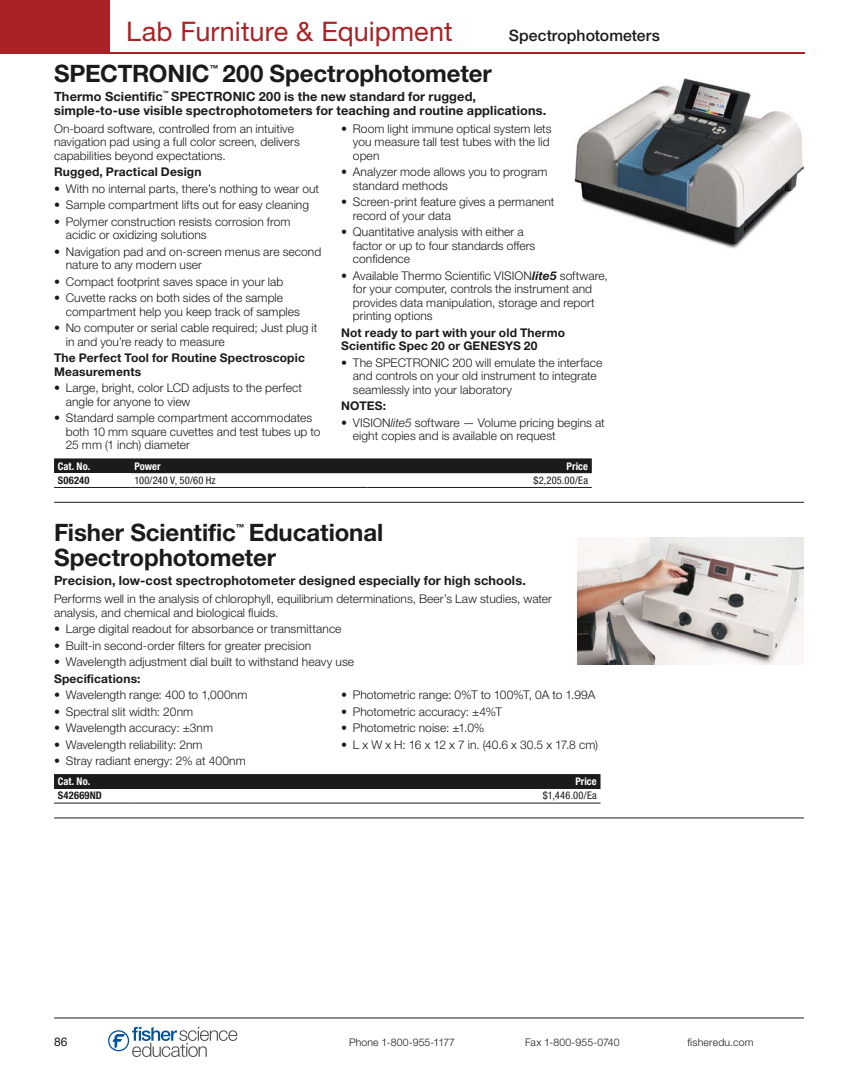
<style>
.page{position:relative;width:858px;height:1080px;background:#fff}
.page>*{position:absolute;margin:0;border:0;box-sizing:border-box;transform-origin:0 0}
.Page_Head_L_Dynamic{font:27px "Helvetica Neue LTW1 G";letter-spacing:.005em;color:#aa2126}
.Coupon_Header_P_Half_Width{font:700 24px/25.5px "Helvetica Neue LTW1 G";letter-spacing:-.005em;color:#1c1b1a}
.Page_Subhead_L{font:500 15.75px "Helvetica Neue LTW1 G";letter-spacing:.005em;color:#1c1b1a}
.Focus_Statement_P_half_width{font:700 12.75px/14.2px "Helvetica Neue LTW1 G";letter-spacing:.01em;color:#1c1b1a}
.Bullet_Text_P_Half_Width{font:300 12px/13.5px "Helvetica Neue LTW1 G";letter-spacing:.005em;color:#1c1b1a}
.Bullet_Text_P_Half_Width-2{font:700 12px/13.5px "Helvetica Neue LTW1 G";letter-spacing:.015em;color:#1c1b1a}
.t1{font:12px "Helvetica Neue LTW1 G";color:#1c1b1a}
.t2{font:300 10.5px "Helvetica Neue LTW1 G";letter-spacing:.01em;color:#1c1b1a}
.Tdata-right{font:condensed 10.5px "Helvetica Neue LTW1 G";letter-spacing:.025em;color:#1c1b1a}
.Theader{font:700 condensed 10.5px "Helvetica Neue LTW1 G";letter-spacing:.005em;color:#fff}
.Tdata{font:condensed 10.5px "Helvetica Neue LTW1 G";letter-spacing:.02em;color:#1c1b1a}
.Tcatno{font:700 condensed 10.5px "Helvetica Neue LTW1 G";letter-spacing:.02em;color:#1c1b1a}
.Theader-right{font:700 condensed 10.5px "Helvetica Neue LTW1 G";letter-spacing:.005em;color:#fff}
.Coupon_Header_P_Half_Width-2{font:700 8.4px "Helvetica Neue LTW1 G";color:#1c1b1a}
.s1{font-weight:700;font-style:italic}
.s2{font-style:italic}
</style>
<div class="page">
<hr style="left:54px;top:1018px;width:749px;height:1px;background:#1c1b1a">
<svg style="left:108px;top:1027px;width:129px;height:30px"></svg>
<div style="left:0;top:0;width:109px;height:54px;background:#aa2126"></div>
<hr style="left:0;top:53px;width:804px;height:1px;background:#aa2126">
<hr style="left:54px;top:502px;width:749px;height:1px;background:#1c1b1a">
<svg style="left:54px;top:458px;width:537px;height:16px;background:#2d2d2c"></svg>
<hr style="left:54px;top:487px;width:76px;height:1px;background:#1c1b1a">
<hr style="left:130px;top:487px;width:237px;height:1px;background:#1c1b1a">
<hr style="left:367px;top:487px;width:224px;height:1px;background:#1c1b1a">
<img style="left:574px;top:78px;width:229px;height:171px">
<hr style="left:54px;top:818px;width:749px;height:1px;background:#1c1b1a">
<svg style="left:54px;top:774px;width:546px;height:15px;background:#1d1c1b"></svg>
<hr style="left:54px;top:803px;width:76px;height:1px;background:#1c1b1a">
<hr style="left:130px;top:803px;width:470px;height:1px;background:#1c1b1a">
<img style="left:577px;top:537px;width:226px;height:127px">
<p class="Page_Head_L_Dynamic" style="left:126px;top:14px;width:328px">Lab Furniture &amp; Equipment</p>
<p class="Page_Subhead_L" style="left:508px;top:25px;width:152px">Spectrophotometers</p>
<p class="Coupon_Header_P_Half_Width" style="left:54px;top:60px;width:157px">SPECTRONIC</p>
<p class="Coupon_Header_P_Half_Width-2" style="left:210px;top:63px;width:10px">™</p>
<p class="Coupon_Header_P_Half_Width" style="left:222px;top:60px;width:270px">200 Spectrophotometer</p>
<p class="Focus_Statement_P_half_width" style="left:54px;top:89px;width:493px">Thermo Scientific<sup>™</sup> SPECTRONIC 200 is the new standard for rugged, simple-to-use visible spectrophotometers for teaching and routine applications.</p>
<p class="Bullet_Text_P_Half_Width" style="left:54px;top:122px;width:247px">On-board software, controlled from an intuitive navigation pad using a full color screen, delivers capabilities beyond expectations.</p>
<p class="Bullet_Text_P_Half_Width-2" style="left:54px;top:165px;width:149px">Rugged, Practical Design</p>
<p class="Bullet_Text_P_Half_Width" style="left:54px;top:182px;width:266px">• With no internal parts, there’s nothing to wear out</p>
<p class="Bullet_Text_P_Half_Width" style="left:54px;top:198px;width:256px">• Sample compartment lifts out for easy cleaning</p>
<p class="Bullet_Text_P_Half_Width" style="left:66px;top:215px;width:226px;text-indent:-12px">• Polymer construction resists corrosion from acidic or oxidizing solutions</p>
<p class="Bullet_Text_P_Half_Width" style="left:66px;top:245px;width:257px;text-indent:-12px">• Navigation pad and on-screen menus are second nature to any modern user</p>
<p class="Bullet_Text_P_Half_Width" style="left:54px;top:275px;width:231px">• Compact footprint saves space in your lab</p>
<p class="Bullet_Text_P_Half_Width" style="left:66px;top:291px;width:236px;text-indent:-12px">• Cuvette racks on both sides of the sample compartment help you keep track of samples</p>
<p class="Bullet_Text_P_Half_Width" style="left:66px;top:321px;width:253px;text-indent:-12px">• No computer or serial cable required; Just plug it in and you’re ready to measure</p>
<p class="Bullet_Text_P_Half_Width-2" style="left:54px;top:351px;width:252px">The Perfect Tool for Routine Spectroscopic<br>Measurements</p>
<p class="Bullet_Text_P_Half_Width" style="left:66px;top:381px;width:237px;text-indent:-12px">• Large, bright, color LCD adjusts to the perfect angle for anyone to view</p>
<p class="Bullet_Text_P_Half_Width" style="left:66px;top:411px;width:256px;text-indent:-12px">• Standard sample compartment accommodates both 10 mm square cuvettes and test tubes up to<br>25 mm (1 inch) diameter</p>
<p class="Bullet_Text_P_Half_Width" style="left:353px;top:122px;width:200px;text-indent:-12px">• Room light immune optical system lets you measure tall test tubes with the lid open</p>
<p class="Bullet_Text_P_Half_Width" style="left:353px;top:165px;width:196px;text-indent:-12px">• Analyzer mode allows you to program standard methods</p>
<p class="Bullet_Text_P_Half_Width" style="left:353px;top:195px;width:203px;text-indent:-12px">• Screen-print feature gives a permanent record of your data</p>
<p class="Bullet_Text_P_Half_Width" style="left:353px;top:225px;width:184px;text-indent:-12px">• Quantitative analysis with either a factor or up to four standards offers confidence</p>
<p class="Bullet_Text_P_Half_Width" style="left:353px;top:269px;width:256px;text-indent:-12px">• Available Thermo Scientific VISION<span class="s1">lite5</span> software, for your computer, controls the instrument and provides data manipulation, storage and report printing options</p>
<p class="Bullet_Text_P_Half_Width-2" style="left:341px;top:326px;width:225px">Not ready to part with your old Thermo<br>Scientific Spec 20 or GENESYS 20</p>
<p class="Bullet_Text_P_Half_Width" style="left:353px;top:356px;width:251px;text-indent:-12px">• The SPECTRONIC 200 will emulate the interface and controls on your old instrument to integrate seamlessly into your laboratory</p>
<p class="Bullet_Text_P_Half_Width-2" style="left:341px;top:399px;width:46px">NOTES:</p>
<p class="Bullet_Text_P_Half_Width" style="left:353px;top:416px;width:253px;text-indent:-12px">• VISION<span class="s2">lite5</span> software — Volume pricing begins at eight copies and is available on request</p>
<p class="Theader" style="left:58px;top:460px;width:34px">Cat. No.</p>
<p class="Theader" style="left:134px;top:460px;width:28px">Power</p>
<p class="Theader-right" style="left:566px;top:460px;width:23px">Price</p>
<p class="Tcatno" style="left:58px;top:474px;width:33px">S06240</p>
<p class="Tdata" style="left:134px;top:474px;width:83px">100/240 V, 50/60 Hz</p>
<p class="Tdata-right" style="left:533px;top:474px;width:56px">$2,205.00/Ea</p>
<p class="Coupon_Header_P_Half_Width" style="left:54px;top:519px;width:183px">Fisher Scientific</p>
<p class="Coupon_Header_P_Half_Width-2" style="left:236px;top:522px;width:10px">™</p>
<p class="Coupon_Header_P_Half_Width" style="left:54px;top:519px;width:330px;text-indent:194px">Educational<br>Spectrophotometer</p>
<p class="Focus_Statement_P_half_width" style="left:54px;top:573px;width:473px">Precision, low-cost spectrophotometer designed especially for high schools.</p>
<p class="Bullet_Text_P_Half_Width" style="left:54px;top:592px;width:499px">Performs well in the analysis of chlorophyll, equilibrium determinations, Beer’s Law studies, water analysis, and chemical and biological fluids.</p>
<p class="Bullet_Text_P_Half_Width" style="left:54px;top:622px;width:289px">• Large digital readout for absorbance or transmittance</p>
<p class="Bullet_Text_P_Half_Width" style="left:54px;top:639px;width:258px">• Built-in second-order filters for greater precision</p>
<p class="Bullet_Text_P_Half_Width" style="left:54px;top:655px;width:301px">• Wavelength adjustment dial built to withstand heavy use</p>
<p class="Bullet_Text_P_Half_Width-2" style="left:54px;top:671px;width:88px">Specifications:</p>
<p class="Bullet_Text_P_Half_Width" style="left:54px;top:688px;width:195px">• Wavelength range: 400 to 1,000nm</p>
<p class="Bullet_Text_P_Half_Width" style="left:54px;top:705px;width:141px">• Spectral slit width: 20nm</p>
<p class="Bullet_Text_P_Half_Width" style="left:54px;top:721px;width:160px">• Wavelength accuracy: ±3nm</p>
<p class="Bullet_Text_P_Half_Width" style="left:54px;top:738px;width:150px">• Wavelength reliability: 2nm</p>
<p class="Bullet_Text_P_Half_Width" style="left:54px;top:754px;width:193px">• Stray radiant energy: 2% at 400nm</p>
<p class="Bullet_Text_P_Half_Width" style="left:341px;top:688px;width:255px">• Photometric range: 0%T to 100%T, 0A to 1.99A</p>
<p class="Bullet_Text_P_Half_Width" style="left:341px;top:705px;width:162px">• Photometric accuracy: ±4%T</p>
<p class="Bullet_Text_P_Half_Width" style="left:341px;top:721px;width:145px">• Photometric noise: ±1.0%</p>
<p class="Bullet_Text_P_Half_Width" style="left:341px;top:738px;width:258px">• L x W x H: 16 x 12 x 7 in. (40.6 x 30.5 x 17.8 cm)</p>
<p class="Theader" style="left:58px;top:775px;width:34px">Cat. No.</p>
<p class="Theader-right" style="left:575px;top:775px;width:23px">Price</p>
<p class="Tcatno" style="left:58px;top:789px;width:46px">S42669ND</p>
<p class="Tdata-right" style="left:542px;top:789px;width:56px">$1,446.00/Ea</p>
<p class="t1" style="left:54px;top:1034px;width:15px">86</p>
<p class="t2" style="left:349px;top:1035px;width:107px">Phone 1-800-955-1177</p>
<p class="t2" style="left:525px;top:1035px;width:96px">Fax 1-800-955-0740</p>
<p class="t2" style="left:687px;top:1035px;width:67px">fisheredu.com</p>
</div>
